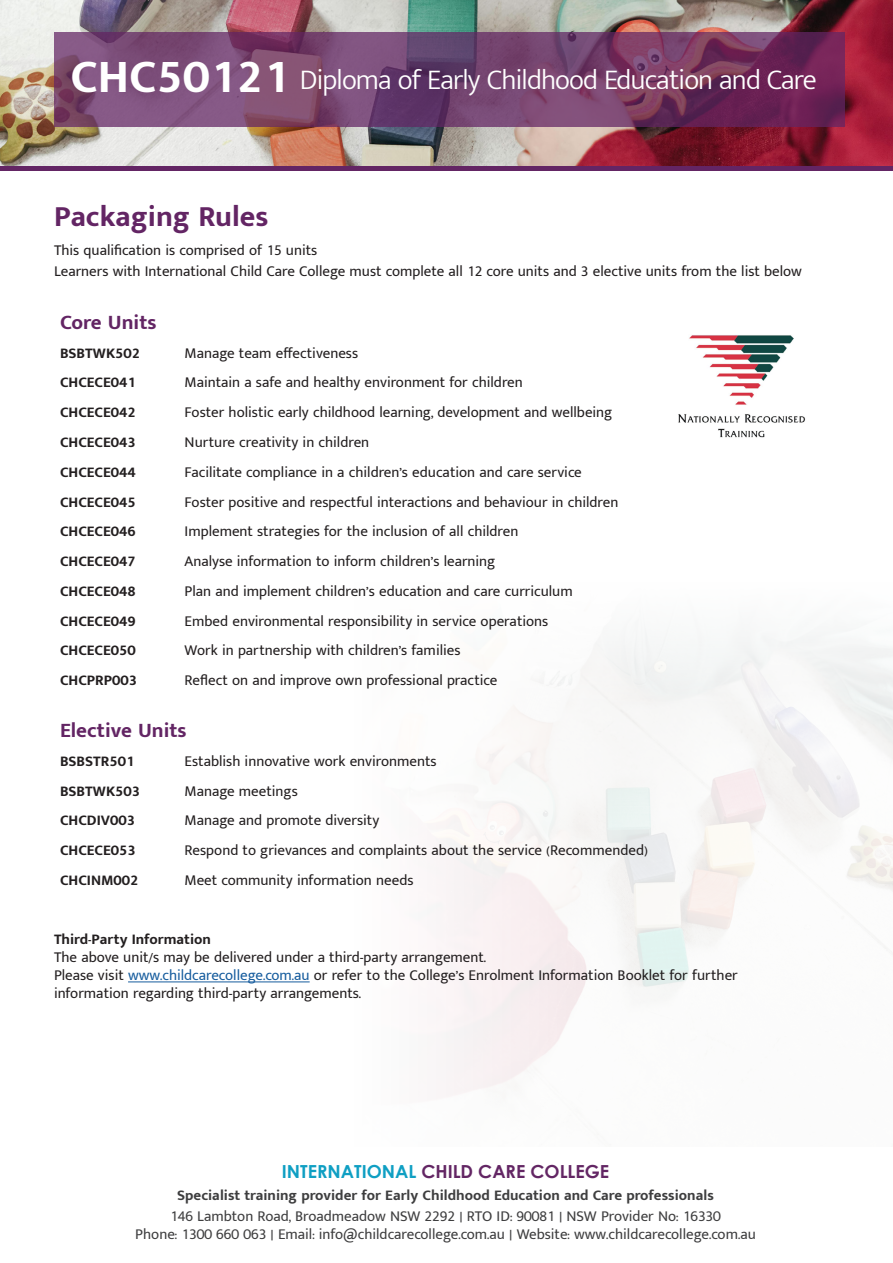
<style>
.page{position:relative;width:893px;height:1263px;background:#fff}
.page>*{position:absolute;margin:0;border:0;box-sizing:border-box;transform-origin:0 0}
.t1{font:700 30px "Mukta Malar";color:#632564}
.t2{font:300 28.5px "Mukta Malar";letter-spacing:-.03em;color:#fff}
.t3{font:700 21px "Mukta Malar";color:#632564}
.t4{font:700 18px "Century Gothic";color:#632664}
.t5{font:15px/18px "Mukta Malar";color:#231f20}
.t6{font:700 15px "Mukta Malar";color:#231f20}
.t7{font:15px "Mukta Malar";color:#3e3e3f}
.t8{font:700 15px "Mukta Malar";color:#3e3e3f}
.s1{font-weight:700;font-size:48px}
.s2{color:#175d9e}
.s3{color:#0f9fc3}
</style>
<div class="page">
<img style="left:0;top:0;width:893px;height:166px">
<svg style="left:54px;top:32px;width:791px;height:95px;background:#75416c"></svg>
<hr style="left:128px;top:982px;width:182px;height:1px;background:#175d9e">
<img style="left:678px;top:335px;width:128px;height:103px">
<hr style="left:0;top:167px;width:893px;height:4px;background:#632564">
<p class="t2" style="left:71px;top:63px;width:748px"><span class="s1">CHC50121</span> Diploma of Early Childhood Education and Care</p>
<p class="t1" style="left:54px;top:198px;width:216px">Packaging Rules</p>
<p class="t5" style="left:54px;top:242px;width:265px">This qualification is comprised of 15 units</p>
<p class="t5" style="left:54px;top:263px;width:749px">Learners with International Child Care College must complete all 12 core units and 3 elective units from the list below</p>
<p class="t3" style="left:60px;top:309px;width:98px">Core Units</p>
<p class="t6" style="left:60px;top:344px;width:82px">BSBTWK502</p>
<p class="t5" style="left:185px;top:344px;width:175px">Manage team effectiveness</p>
<p class="t6" style="left:60px;top:373px;width:77px">CHCECE041</p>
<p class="t5" style="left:185px;top:374px;width:340px">Maintain a safe and healthy environment for children</p>
<p class="t6" style="left:60px;top:403px;width:77px">CHCECE042</p>
<p class="t5" style="left:185px;top:404px;width:429px">Foster holistic early childhood learning, development and wellbeing</p>
<p class="t6" style="left:60px;top:433px;width:77px">CHCECE043</p>
<p class="t5" style="left:185px;top:434px;width:186px">Nurture creativity in children</p>
<p class="t6" style="left:60px;top:463px;width:77px">CHCECE044</p>
<p class="t5" style="left:185px;top:463px;width:399px">Facilitate compliance in a children’s education and care service</p>
<p class="t6" style="left:60px;top:492px;width:77px">CHCECE045</p>
<p class="t5" style="left:185px;top:493px;width:435px">Foster positive and respectful interactions and behaviour in children</p>
<p class="t6" style="left:60px;top:522px;width:77px">CHCECE046</p>
<p class="t5" style="left:185px;top:523px;width:335px">Implement strategies for the inclusion of all children</p>
<p class="t6" style="left:60px;top:552px;width:77px">CHCECE047</p>
<p class="t5" style="left:185px;top:553px;width:312px">Analyse information to inform children’s learning</p>
<p class="t6" style="left:60px;top:582px;width:77px">CHCECE048</p>
<p class="t5" style="left:185px;top:582px;width:390px">Plan and implement children’s education and care curriculum</p>
<p class="t6" style="left:60px;top:611px;width:77px">CHCECE049</p>
<p class="t5" style="left:185px;top:612px;width:365px">Embed environmental responsibility in service operations</p>
<p class="t6" style="left:60px;top:641px;width:77px">CHCECE050</p>
<p class="t5" style="left:185px;top:642px;width:277px">Work in partnership with children’s families</p>
<p class="t6" style="left:60px;top:671px;width:79px">CHCPRP003</p>
<p class="t5" style="left:185px;top:672px;width:314px">Reflect on and improve own professional practice</p>
<p class="t3" style="left:60px;top:717px;width:128px">Elective Units</p>
<p class="t6" style="left:60px;top:752px;width:76px">BSBSTR501</p>
<p class="t5" style="left:185px;top:752px;width:253px">Establish innovative work environments</p>
<p class="t6" style="left:60px;top:782px;width:82px">BSBTWK503</p>
<p class="t5" style="left:185px;top:782px;width:115px">Manage meetings</p>
<p class="t6" style="left:60px;top:811px;width:76px">CHCDIV003</p>
<p class="t5" style="left:185px;top:812px;width:196px">Manage and promote diversity</p>
<p class="t6" style="left:60px;top:841px;width:77px">CHCECE053</p>
<p class="t5" style="left:185px;top:842px;width:465px">Respond to grievances and complaints about the service (Recommended)</p>
<p class="t6" style="left:60px;top:871px;width:80px">CHCINM002</p>
<p class="t5" style="left:185px;top:871px;width:230px">Meet community information needs</p>
<p class="t6" style="left:54px;top:930px;width:159px">Third-Party Information</p>
<p class="t5" style="left:54px;top:949px;width:434px">The above unit/s may be delivered under a third-party arrangement.</p>
<p class="t5" style="left:54px;top:967px;width:685px">Please visit <span class="s2">www.childcarecollege.com.au</span> or refer to the College’s Enrolment Information Booklet for further information regarding third-party arrangements.</p>
<p class="t4" style="left:282px;top:1157px;width:329px"><span class="s3">INTERNATIONAL</span> CHILD CARE COLLEGE</p>
<p class="t8" style="left:177px;top:1186px;width:538px">Specialist training provider for Early Childhood Education and Care professionals</p>
<p class="t7" style="left:170px;top:1207px;width:552px">146 Lambton Road, Broadmeadow NSW 2292 | RTO ID: 90081 | NSW Provider No: 16330</p>
<p class="t7" style="left:135px;top:1225px;width:622px">Phone: 1300 660 063 | Email: info@childcarecollege.com.au | Website: www.childcarecollege.com.au</p>
</div>
